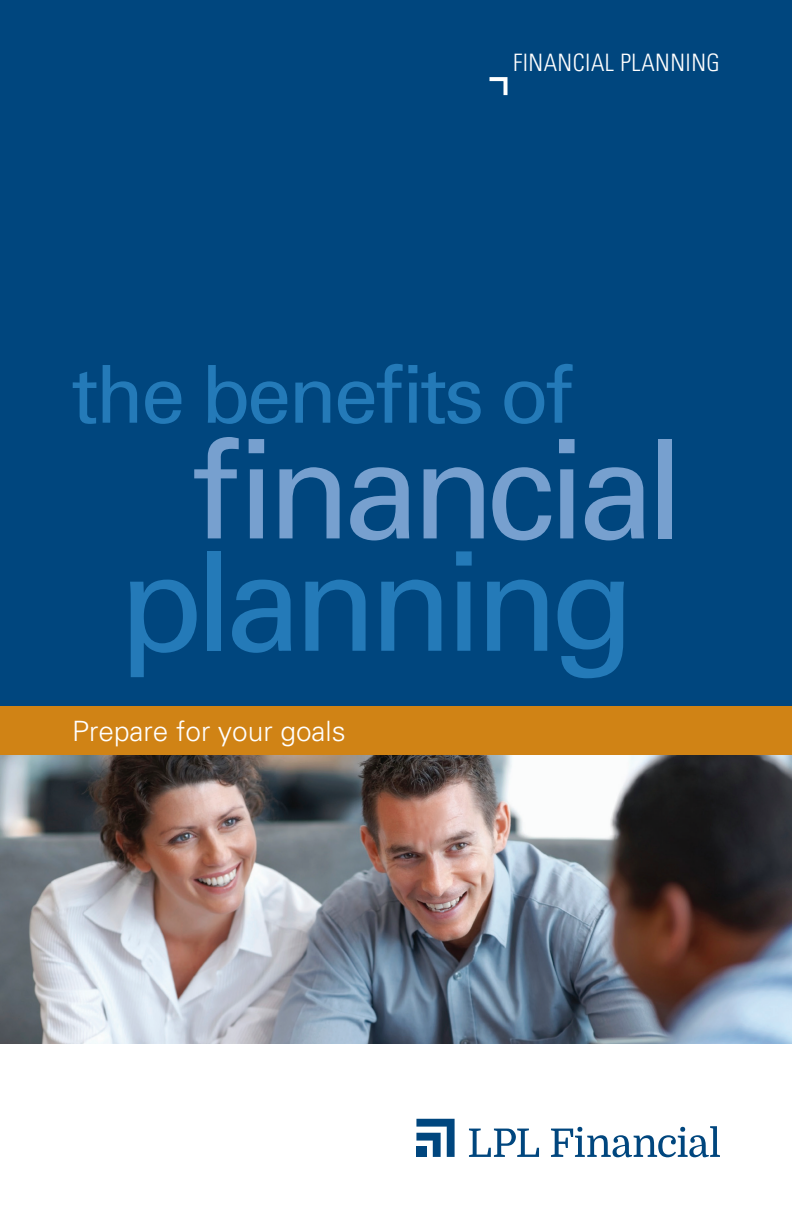
<style>
.page{position:relative;width:792px;height:1224px;background:#fff}
.page>*{position:absolute;margin:0;border:0;box-sizing:border-box;transform-origin:0 0}
.t1{font:137.6px "Univers";letter-spacing:-.06em;color:#77a0cf}
.t2{font:137.6px "Univers";letter-spacing:-.06em;color:#247ab8}
.t3{font:80px "Univers";letter-spacing:-.04em;color:#247ab8}
.t4{font:300 28px "Univers";color:#fff}
.t5{font:300 condensed 24px "Univers";letter-spacing:.02em;color:#fff}
</style>
<div class="page">
<div style="left:0;top:0;width:792px;height:1042px;background:#00467e"></div>
<div style="left:0;top:706px;width:792px;height:54px;background:#d08315"></div>
<svg style="left:489px;top:77px;width:19px;height:19px"></svg>
<svg style="left:416px;top:1119px;width:39px;height:38px"></svg>
<div style="left:416px;top:1147px;width:11px;height:10px;background:#00467e"></div>
<svg style="left:469px;top:1129px;width:70px;height:28px"></svg>
<svg style="left:551px;top:1126px;width:169px;height:31px"></svg>
<img style="left:0;top:756px;width:792px;height:287px">
<p class="t5" style="left:513px;top:48px;width:208px">FINANCIAL PLANNING</p>
<h2 class="t3" style="left:72px;top:345px;width:502px">the benefits of</h2>
<h1 class="t1" style="left:191px;top:404px;width:494px">financial</h1>
<h1 class="t2" style="left:119px;top:516px;width:517px">planning</h1>
<p class="t4" style="left:72px;top:714px;width:275px">Prepare for your goals</p>
</div>
